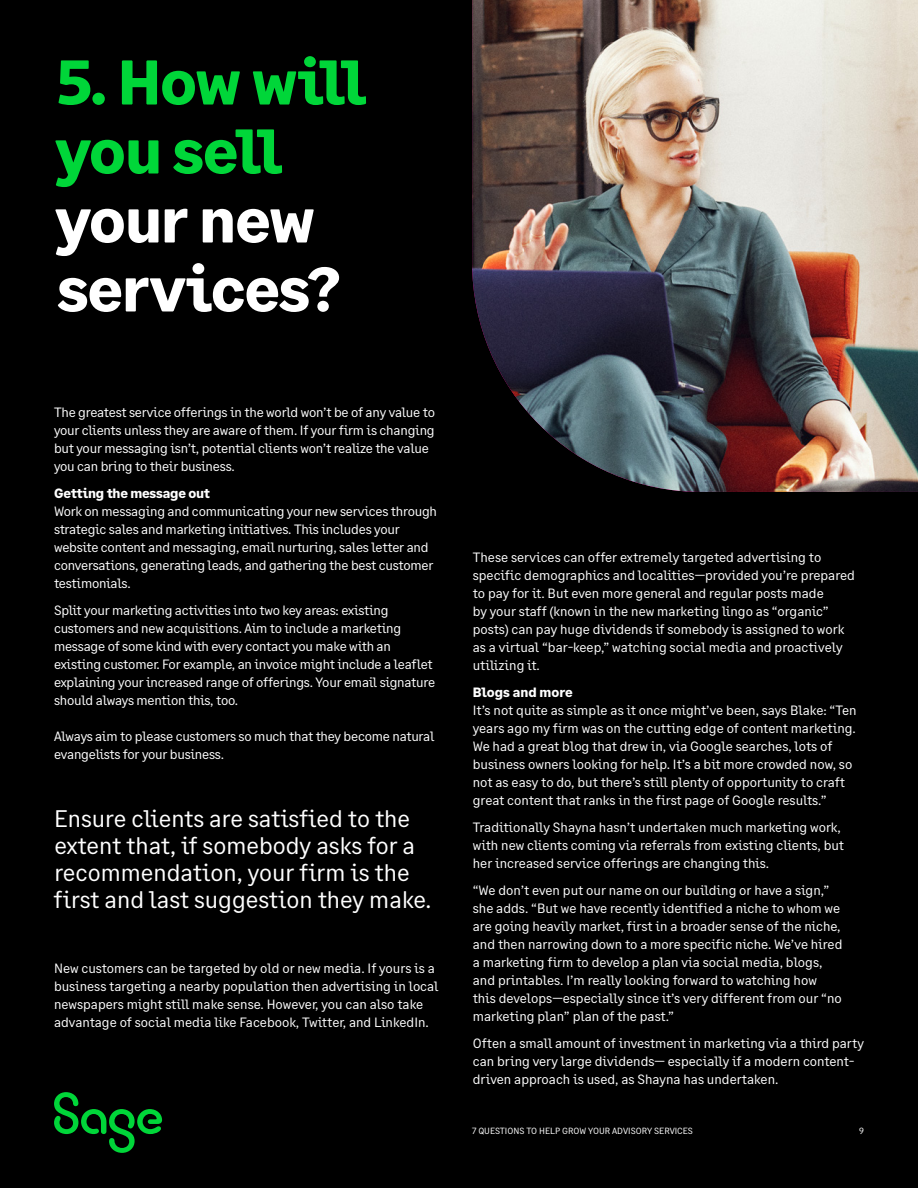
<style>
.page{position:relative;width:918px;height:1188px;background:#000}
.page>*{position:absolute;margin:0;border:0;box-sizing:border-box;transform-origin:0 0}
.t1{font:700 63px/69px "Sage Text";letter-spacing:-.03em;color:#00d639}
.t2{font:700 63px/69px "Sage Text";letter-spacing:-.02em;color:#fff}
.t3{font:24px/27px "Sage Text";color:#fff}
.t4{font:13.5px/18px "Sage Text";color:#fff}
.t5{font:700 13.5px "Sage Text";letter-spacing:-.015em;color:#fff}
.t6{font:9px "Sage Text";color:#fff}
</style>
<div class="page">
<img style="left:472px;top:0;width:446px;height:492px">
<svg style="left:54px;top:1092px;width:108px;height:61px"></svg>
<h1 class="t1" style="left:55px;top:49px;width:313px">5. How will you sell</h1>
<h1 class="t2" style="left:55px;top:187px;width:287px">your new services?</h1>
<p class="t4" style="left:54px;top:404px;width:383px">The greatest service offerings in the world won’t be of any value to your clients unless they are aware of them. If your firm is changing but your messaging isn’t, potential clients won’t realize the value you can bring to their business.</p>
<p class="t5" style="left:54px;top:485px;width:158px">Getting the message out</p>
<p class="t4" style="left:54px;top:503px;width:385px">Work on messaging and communicating your new services through strategic sales and marketing initiatives. This includes your website content and messaging, email nurturing, sales letter and conversations, generating leads, and gathering the best customer testimonials.</p>
<p class="t4" style="left:54px;top:602px;width:383px">Split your marketing activities into two key areas: existing customers and new acquisitions. Aim to include a marketing message of some kind with every contact you make with an existing customer. For example, an invoice might include a leaflet explaining your increased range of offerings. Your email signature should always mention this, too.</p>
<p class="t4" style="left:54px;top:728px;width:382px">Always aim to please customers so much that they become natural evangelists for your business.</p>
<h2 class="t3" style="left:54px;top:806px;width:379px">Ensure clients are satisfied to the extent that, if somebody asks for a recommendation, your firm is the first and last suggestion they make.</h2>
<p class="t4" style="left:54px;top:960px;width:386px">New customers can be targeted by old or new media. If yours is a business targeting a nearby population then advertising in local newspapers might still make sense. However, you can also take advantage of social media like Facebook, Twitter, and LinkedIn.</p>
<p class="t4" style="left:473px;top:548px;width:384px">These services can offer extremely targeted advertising to specific demographics and localities—provided you’re prepared to pay for it. But even more general and regular posts made<br>by your staff (known in the new marketing lingo as “organic” posts) can pay huge dividends if somebody is assigned to work as a virtual “bar-keep,” watching social media and proactively utilizing it.</p>
<p class="t5" style="left:473px;top:684px;width:102px">Blogs and more</p>
<p class="t4" style="left:473px;top:701px;width:385px">It’s not quite as simple as it once might’ve been, says Blake: “Ten years ago my firm was on the cutting edge of content marketing.<br>We had a great blog that drew in, via Google searches, lots of business owners looking for help. It’s a bit more crowded now, so not as easy to do, but there’s still plenty of opportunity to craft great content that ranks in the first page of Google results.”</p>
<p class="t4" style="left:473px;top:818px;width:373px">Traditionally Shayna hasn’t undertaken much marketing work, with new clients coming via referrals from existing clients, but her increased service offerings are changing this.</p>
<p class="t4" style="left:473px;top:881px;width:371px">“We don’t even put our name on our building or have a sign,” she adds. “But we have recently identified a niche to whom we are going heavily market, first in a broader sense of the niche, and then narrowing down to a more specific niche. We’ve hired a marketing firm to develop a plan via social media, blogs, and printables. I’m really looking forward to watching how this develops—especially since it’s very different from our “no marketing plan” plan of the past.”</p>
<p class="t4" style="left:473px;top:1034px;width:393px">Often a small amount of investment in marketing via a third party can bring very large dividends— especially if a modern content&shy;driven approach is used, as Shayna has undertaken.</p>
<p class="t6" style="left:472px;top:1125px;width:222px">7 QUESTIONS TO HELP GROW YOUR ADVISORY SERVICES</p>
<p class="t6" style="left:859px;top:1125px;width:6px">9</p>
</div>
